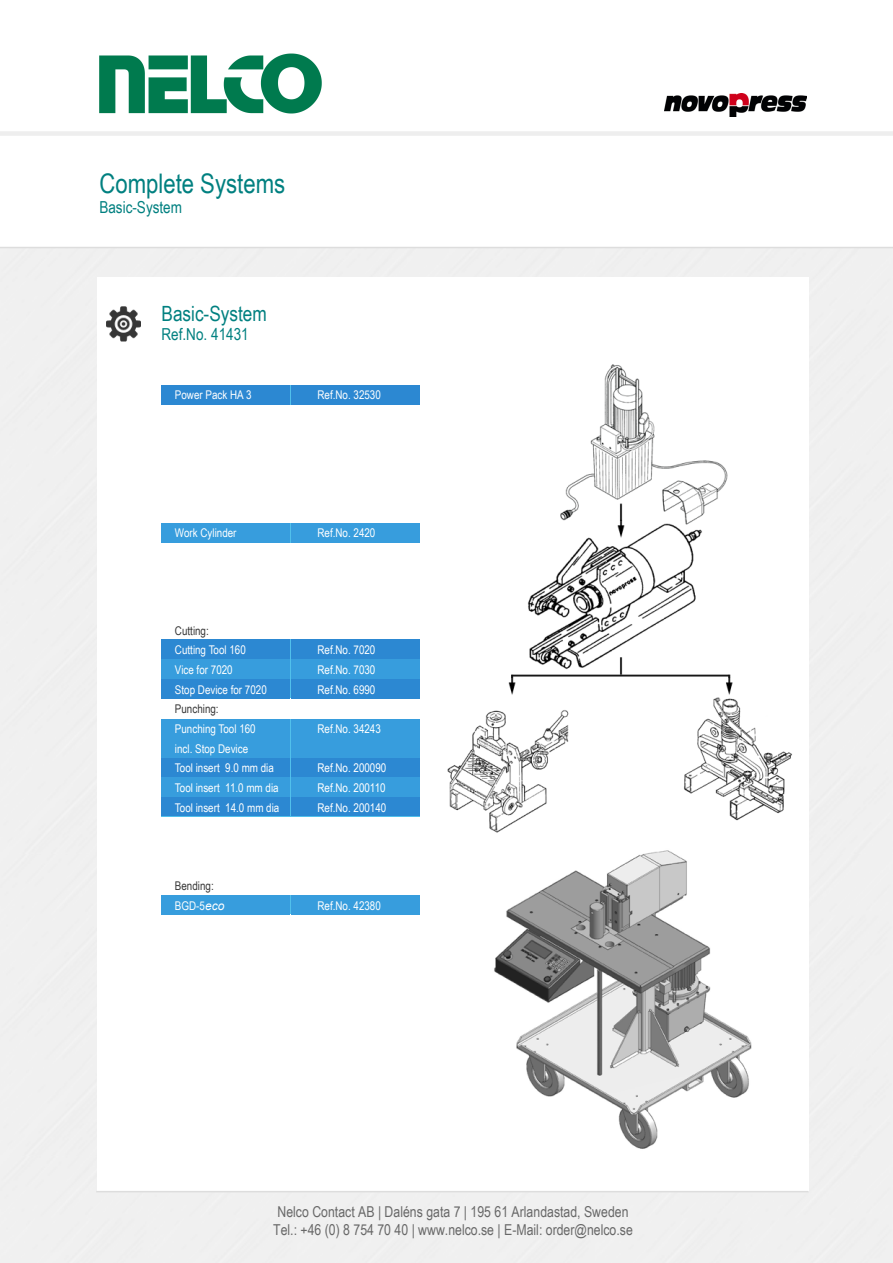
<style>
.page{position:relative;width:893px;height:1263px;background:#fff}
.page>*{position:absolute;margin:0;border:0;box-sizing:border-box;transform-origin:0 0}
.t1{font:27px "Arial Narrow";color:#008080}
.t2{font:21px "Arial Narrow";color:#008080}
.t3{font:16.5px "Arial Narrow";color:#008080}
.t4{font:15px/18px "Arial Narrow";color:#686868}
.t5{font:12px/19.6px "Arial Narrow";color:#fff}
.t6{font:12px/19.6px "Arial Narrow";color:#363636}
.s1{color:#fff}
.s2{font-family:"Arial";font-style:italic;color:#fff}
</style>
<div class="page">
<img style="left:664px;top:93px;width:142px;height:23px">
<div style="left:0;top:131px;width:893px;height:5px;background:#eee"></div>
<hr style="left:0;top:247px;width:893px;height:1px;background:#ddd">
<img style="left:106px;top:306px;width:35px;height:36px">
<hr style="left:96px;top:1191px;width:713px;height:1px;background:#ddd">
<div style="left:161px;top:640px;width:259px;height:58px;background:linear-gradient(to right,#379ddd,#379ddd)"></div>
<div style="left:291px;top:386px;width:129px;height:19px;background:#2c88d2"></div>
<div style="left:161px;top:386px;width:129px;height:19px;background:#2c88d2"></div>
<div style="left:291px;top:523px;width:129px;height:19px;background:#379ddd"></div>
<div style="left:161px;top:523px;width:129px;height:19px;background:#379ddd"></div>
<div style="left:291px;top:640px;width:129px;height:19px;background:#2c88d2"></div>
<div style="left:161px;top:640px;width:129px;height:19px;background:#2c88d2"></div>
<div style="left:291px;top:659px;width:129px;height:19px;background:#379ddd"></div>
<div style="left:161px;top:659px;width:129px;height:19px;background:#379ddd"></div>
<div style="left:291px;top:679px;width:129px;height:19px;background:#2c88d2"></div>
<div style="left:161px;top:679px;width:129px;height:19px;background:#2c88d2"></div>
<div style="left:291px;top:719px;width:129px;height:39px;background:#379ddd"></div>
<div style="left:161px;top:719px;width:129px;height:39px;background:#379ddd"></div>
<div style="left:291px;top:895px;width:129px;height:19px;background:#379ddd"></div>
<div style="left:161px;top:895px;width:129px;height:19px;background:#379ddd"></div>
<div style="left:291px;top:758px;width:129px;height:19px;background:#2c88d2"></div>
<div style="left:161px;top:758px;width:129px;height:19px;background:#2c88d2"></div>
<div style="left:291px;top:797px;width:129px;height:19px;background:#2c88d2"></div>
<div style="left:161px;top:797px;width:129px;height:19px;background:#2c88d2"></div>
<div style="left:291px;top:778px;width:129px;height:19px;background:#379ddd"></div>
<div style="left:161px;top:778px;width:129px;height:19px;background:#379ddd"></div>
<img style="left:447px;top:364px;width:345px;height:785px">
<img style="left:99px;top:53px;width:223px;height:61px">
<h1 class="t1" style="left:99px;top:163px;width:187px">Complete Systems</h1>
<h3 class="t3" style="left:99px;top:195px;width:84px">Basic-System</h3>
<h2 class="t2" style="left:162px;top:298px;width:107px">Basic-System</h2>
<h3 class="t3" style="left:162px;top:322px;width:89px">Ref.No. 41431</h3>
<p class="t5" style="left:175px;top:384px;width:78px">Power Pack HA 3</p>
<p class="t5" style="left:317px;top:384px;width:65px">Ref.No. 32530</p>
<p class="t5" style="left:175px;top:522px;width:63px">Work Cylinder</p>
<p class="t5" style="left:317px;top:522px;width:59px">Ref.No. 2420</p>
<p class="t6" style="left:175px;top:620px;width:35px">Cutting:</p>
<p class="t5" style="left:175px;top:640px;width:72px">Cutting Tool 160</p>
<p class="t5" style="left:317px;top:640px;width:59px">Ref.No. 7020</p>
<p class="t5" style="left:175px;top:659px;width:59px">Vice for 7020</p>
<p class="t5" style="left:317px;top:659px;width:59px">Ref.No. 7030</p>
<p class="t5" style="left:175px;top:679px;width:93px">Stop Device for 7020</p>
<p class="t5" style="left:317px;top:679px;width:59px">Ref.No. 6990</p>
<p class="t6" style="left:175px;top:699px;width:45px">Punching:</p>
<p class="t5" style="left:175px;top:718px;width:82px">Punching Tool 160</p>
<p class="t5" style="left:317px;top:718px;width:65px">Ref.No. 34243</p>
<p class="t5" style="left:175px;top:738px;width:100px">incl. Stop Device<br>Tool insert 9.0 mm dia</p>
<p class="t5" style="left:317px;top:758px;width:70px">Ref.No. 200090</p>
<p class="t5" style="left:175px;top:777px;width:105px">Tool insert 11.0 mm dia</p>
<p class="t5" style="left:317px;top:777px;width:70px">Ref.No. 200110</p>
<p class="t5" style="left:175px;top:797px;width:106px">Tool insert 14.0 mm dia</p>
<p class="t5" style="left:317px;top:797px;width:70px">Ref.No. 200140</p>
<p class="t6" style="left:175px;top:876px;width:51px">Bending:<br><span class="s1">BGD-5</span><span class="s2">eco</span></p>
<p class="t5" style="left:317px;top:895px;width:65px">Ref.No. 42380</p>
<p class="t4" style="left:273px;top:1202px;width:361px">Nelco Contact AB | Daléns gata 7 | 195 61 Arlandastad, Sweden<br>Tel.: +46 (0) 8 754 70 40 | www.nelco.se | E-Mail: order@nelco.se</p>
</div>
